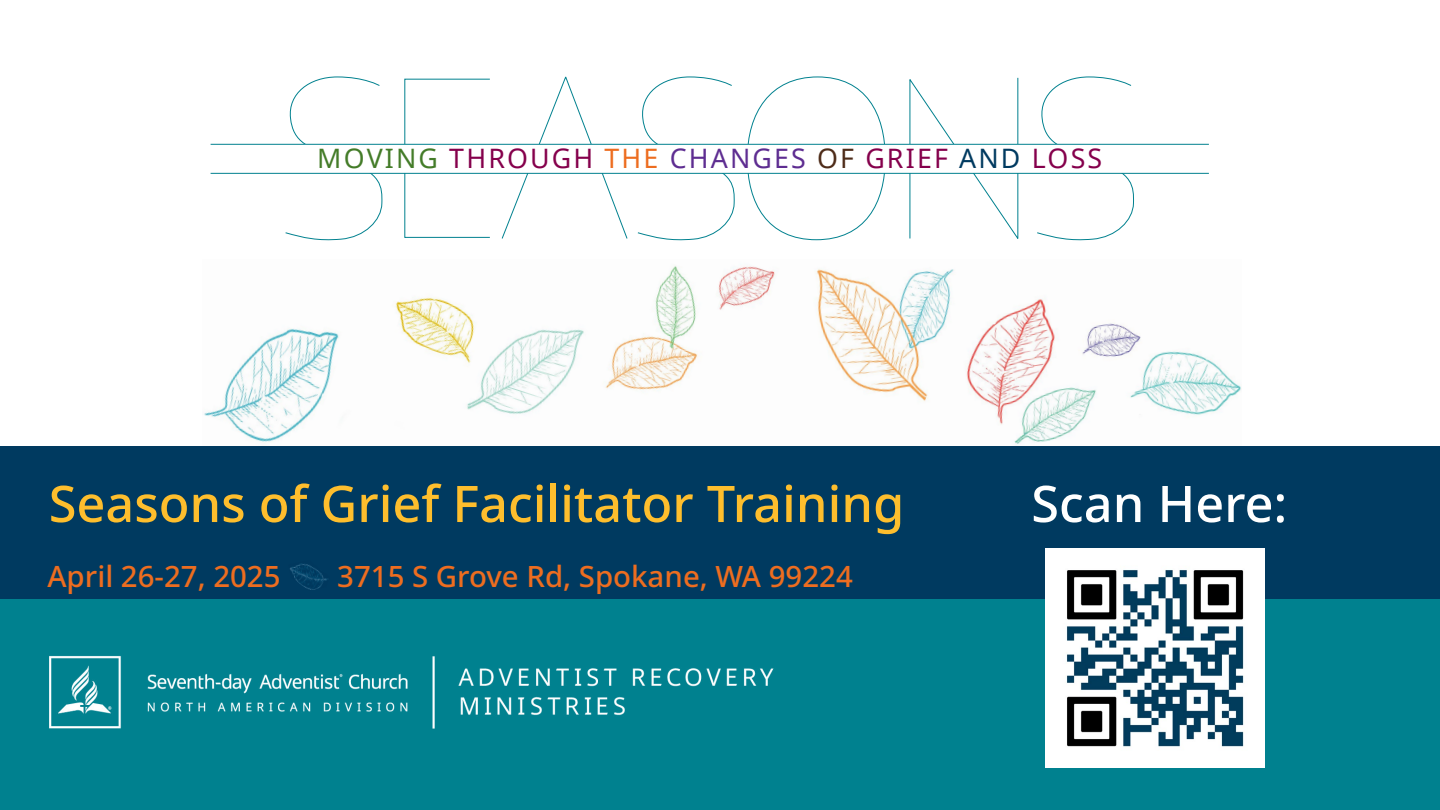
<style>
.page{position:relative;width:1440px;height:810px;background:#fff}
.page>*{position:absolute;margin:0;border:0;box-sizing:border-box;transform-origin:0 0}
.t1{font:500 50.47px "Noto Sans";color:#febe2d}
.t2{font:500 50.47px "Noto Sans";color:#fff}
.t3{font:500 29.4px "Noto Sans";color:#ed6d20}
.t4{font:26.78px "Noto Sans";letter-spacing:.08em;color:#85004c}
.s1{color:#447c29}
.s2{color:#ed6d20}
.s3{color:#5e2d91}
.s4{color:#4e2c19}
.s5{color:#003a60}
</style>
<div class="page">
<img style="left:816px;top:269px;width:425px;height:175px">
<img style="left:204px;top:266px;width:572px;height:176px">
<div style="left:0;top:555px;width:1440px;height:255px;background:#00818f"></div>
<div style="left:0;top:446px;width:1440px;height:153px;background:#003a60"></div>
<img style="left:290px;top:563px;width:37px;height:27px">
<img style="left:49px;top:655px;width:725px;height:74px">
<img style="left:1045px;top:548px;width:219px;height:219px">
<svg style="left:284px;top:76px;width:850px;height:165px"></svg>
<svg style="left:501px;top:76px;width:127px;height:164px"></svg>
<svg style="left:909px;top:76px;width:110px;height:165px"></svg>
<div style="left:211px;top:144px;width:998px;height:29px;background:#fff"></div>
<hr style="left:211px;top:144px;width:998px;height:1px;background:#00818f">
<hr style="left:211px;top:173px;width:998px;height:1px;background:#00818f">
<p class="t4" style="left:317px;top:140px;width:786px"><span class="s1">MOVING</span> THROUGH <span class="s2">THE</span> <span class="s3">CHANGES</span> <span class="s4">OF</span> GRIEF <span class="s5">AND</span> LOSS</p>
<h1 class="t1" style="left:49px;top:475px;width:857px">Seasons of Grief Facilitator Training</h1>
<h1 class="t2" style="left:1031px;top:475px;width:257px">Scan Here:</h1>
<p class="t3" style="left:47px;top:559px;width:235px">April 26-27, 2025</p>
<p class="t3" style="left:337px;top:559px;width:517px">3715 S Grove Rd, Spokane, WA 99224</p>
</div>
